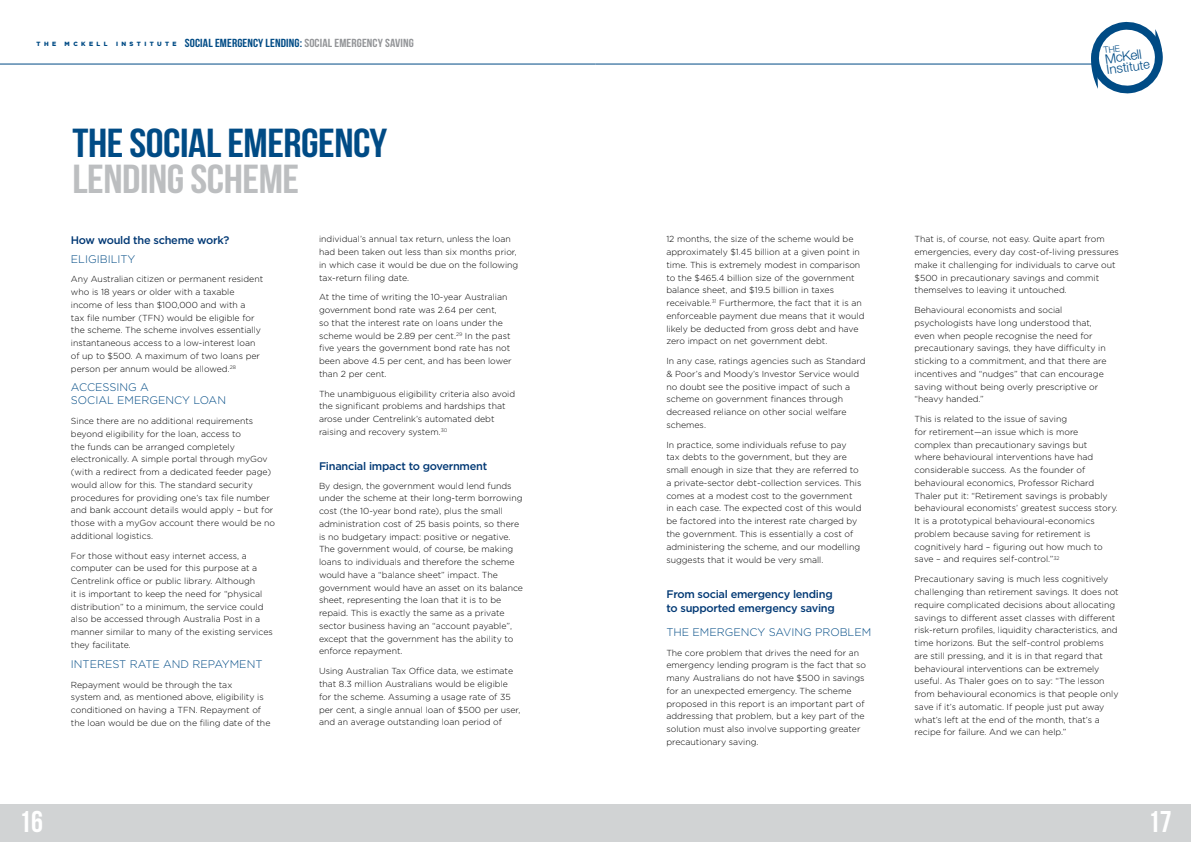
<style>
.page{position:relative;width:1191px;height:842px;background:#fff}
.page>*{position:absolute;margin:0;border:0;box-sizing:border-box;transform-origin:0 0}
.t1{font:40.5px "Bebas Neue";letter-spacing:-.01em;color:#004b85;scale:1.11 1}
.t2{font:40.5px "Bebas Neue";letter-spacing:-.01em;color:#bcbec0;scale:1.11 1}
.t3{font:30px "Bebas Neue";color:#fff}
.t4{font:300 13.2px/10.6px "Helvetica Neue";color:#004b85}
.t5{font:11.7px "Bebas Neue";letter-spacing:.01em;color:#004b85;scale:1.11 1}
.t6{font:500 11px/14px "Gotham";letter-spacing:-.025em;color:#003874}
.t7{font:300 11px/12.7px "Gotham";color:#004b85}
.t8{font:300 8.8px/12.7px "Gotham";color:#000}
.t9{font:900 6.1px "Gotham";letter-spacing:.56em;color:#004b85}
.s1{font-family:"Gotham";font-weight:900;font-size:6.1px}
.s2{color:#939598}
.s3{font-size:12.7px}
</style>
<div class="page">
<div style="left:0;top:804px;width:595px;height:38px;background:#d1d3d4"></div>
<div style="left:595px;top:804px;width:596px;height:38px;background:#d1d3d4"></div>
<hr style="left:0;top:64px;width:595px;height:1px;background:#004b85">
<hr style="left:595px;top:64px;width:501px;height:1px;background:#004b85">
<svg style="left:1088px;top:21px;width:75px;height:73px"></svg>
<p class="t9" style="left:37px;top:40px;width:21px">THE</p>
<p class="t9" style="left:65px;top:40px;width:44px">MCKELL</p>
<h3 class="t5" style="left:116px;top:36px;width:270px"><span class="s1">I N S T I T U T E</span> SOCIAL EMERGENCY LENDING: <span class="s2">SOCIAL EMERGENCY SAVING</span></h3>
<h1 class="t1" style="left:72px;top:121px;width:285px">THE SOCIAL EMERGENCY</h1>
<h1 class="t2" style="left:72px;top:157px;width:206px">LENDING SCHEME</h1>
<p class="t6" style="left:71px;top:233px;width:160px">How would the scheme work?</p>
<p class="t7" style="left:71px;top:252px;width:66px">ELIGIBILITY</p>
<p class="t8" style="left:71px;top:273px;width:194px">Any Australian citizen or permanent resident who is 18 years or older with a taxable income of less than $100,000 and with a<br>tax file number (TFN) would be eligible for the scheme. The scheme involves essentially instantaneous access to a low-interest loan of up to $500. A maximum of two loans per person per annum would be allowed.<sup>28</sup></p>
<p class="t7" style="left:71px;top:381px;width:157px">ACCESSING A<br>SOCIAL EMERGENCY LOAN</p>
<p class="t8" style="left:71px;top:414px;width:206px">Since there are no additional requirements beyond eligibility for the loan, access to<br>the funds can be arranged completely electronically. A simple portal through myGov (with a redirect from a dedicated feeder page) would allow for this. The standard security procedures for providing one’s tax file number and bank account details would apply – but for those with a myGov account there would be no additional logistics.</p>
<p class="t8" style="left:71px;top:549px;width:203px">For those without easy internet access, a computer can be used for this purpose at a Centrelink office or public library. Although<br>it is important to keep the need for “physical distribution” to a minimum, the service could also be accessed through Australia Post in a manner similar to many of the existing services they facilitate.</p>
<p class="t7" style="left:71px;top:657px;width:193px">INTEREST RATE AND REPAYMENT</p>
<p class="t8" style="left:71px;top:678px;width:201px">Repayment would be through the tax<br>system and, as mentioned above, eligibility is conditioned on having a TFN. Repayment of the loan would be due on the filing date of the</p>
<p class="t8" style="left:319px;top:233px;width:201px">individual’s annual tax return, unless the loan had been taken out less than six months prior, in which case it would be due on the following tax-return filing date.</p>
<p class="t8" style="left:319px;top:291px;width:194px">At the time of writing the 10-year Australian government bond rate was 2.64 per cent,<br>so that the interest rate on loans under the scheme would be 2.89 per cent.<sup>29</sup> In the past five years the government bond rate has not been above 4.5 per cent, and has been lower than 2 per cent.</p>
<p class="t8" style="left:319px;top:387px;width:198px">The unambiguous eligibility criteria also avoid the significant problems and hardships that arose under Centrelink’s automated debt raising and recovery system.<sup>30</sup></p>
<p class="t6" style="left:319px;top:459px;width:170px">Financial impact to government</p>
<p class="t8" style="left:319px;top:479px;width:205px">By design, the government would lend funds under the scheme at their long-term borrowing cost (the 10-year bond rate), plus the small administration cost of 25 basis points, so there is no budgetary impact: positive or negative.<br>The government would, of course, be making loans to individuals and therefore the scheme would have a “balance sheet” impact. The government would have an asset on its balance sheet, representing the loan that it is to be repaid. This is exactly the same as a private sector business having an “account payable”, except that the government has the ability to enforce repayment.</p>
<p class="t8" style="left:319px;top:664px;width:203px">Using Australian Tax Office data, we estimate that 8.3 million Australians would be eligible for the scheme. Assuming a usage rate of 35 per cent, a single annual loan of $500 per user, and an average outstanding loan period of</p>
<h3 class="t4" style="left:1104px;top:54px;width:45px;rotate:-8deg">McKell<br>Insti<span class="s3">tute</span></h3>
<p class="t8" style="left:666px;top:233px;width:199px">12 months, the size of the scheme would be approximately $1.45 billion at a given point in time. This is extremely modest in comparison to the $465.4 billion size of the government balance sheet, and $19.5 billion in taxes receivable.<sup>31</sup> Furthermore, the fact that it is an enforceable payment due means that it would likely be deducted from gross debt and have zero impact on net government debt.</p>
<p class="t8" style="left:666px;top:354px;width:201px">In any case, ratings agencies such as Standard &amp; Poor’s and Moody’s Investor Service would no doubt see the positive impact of such a scheme on government finances through decreased reliance on other social welfare schemes.</p>
<p class="t8" style="left:666px;top:438px;width:197px">In practice, some individuals refuse to pay tax debts to the government, but they are small enough in size that they are referred to a private-sector debt-collection services. This comes at a modest cost to the government in each case. The expected cost of this would be factored into the interest rate charged by the government. This is essentially a cost of administering the scheme, and our modelling suggests that it would be very small.</p>
<p class="t6" style="left:666px;top:587px;width:170px">From social emergency lending to supported emergency saving</p>
<p class="t7" style="left:666px;top:625px;width:206px">THE EMERGENCY SAVING PROBLEM</p>
<p class="t8" style="left:666px;top:646px;width:201px">The core problem that drives the need for an emergency lending program is the fact that so many Australians do not have $500 in savings for an unexpected emergency. The scheme proposed in this report is an important part of addressing that problem, but a key part of the solution must also involve supporting greater precautionary saving.</p>
<p class="t8" style="left:914px;top:233px;width:206px">That is, of course, not easy. Quite apart from emergencies, every day cost-of-living pressures make it challenging for individuals to carve out $500 in precautionary savings and commit themselves to leaving it untouched.</p>
<p class="t8" style="left:914px;top:303px;width:193px">Behavioural economists and social psychologists have long understood that, even when people recognise the need for precautionary savings, they have difficulty in sticking to a commitment, and that there are incentives and “nudges” that can encourage saving without being overly prescriptive or “heavy handed.”</p>
<p class="t8" style="left:914px;top:412px;width:205px">This is related to the issue of saving<br>for retirement—an issue which is more<br>complex than precautionary savings but<br>where behavioural interventions have had considerable success. As the founder of behavioural economics, Professor Richard Thaler put it: “Retirement savings is probably behavioural economists’ greatest success story.<br>It is a prototypical behavioural-economics problem because saving for retirement is cognitively hard – figuring out how much to save – and requires self-control.”<sup>32</sup></p>
<p class="t8" style="left:914px;top:573px;width:206px">Precautionary saving is much less cognitively challenging than retirement savings. It does not require complicated decisions about allocating savings to different asset classes with different risk-return profiles, liquidity characteristics, and time horizons. But the self-control problems are still pressing, and it is in that regard that behavioural interventions can be extremely useful. As Thaler goes on to say: “The lesson from behavioural economics is that people only save if it’s automatic. If people just put away what’s left at the end of the month, that’s a recipe for failure. And we can help.”</p>
<h2 class="t3" style="left:19px;top:805px;width:25px">16</h2>
<h2 class="t3" style="left:1148px;top:805px;width:25px">17</h2>
</div>
